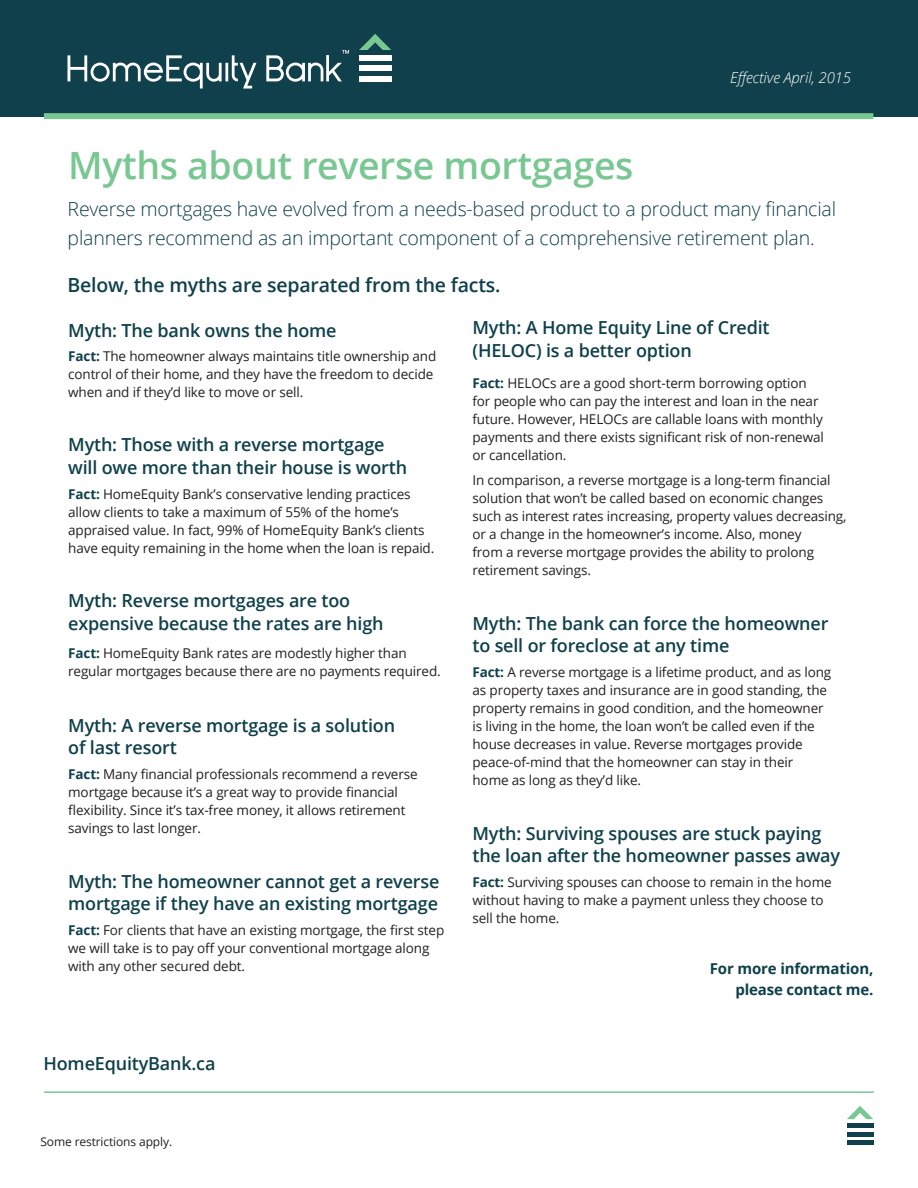
<style>
.page{position:relative;width:918px;height:1188px;background:#fff}
.page>*{position:absolute;margin:0;border:0;box-sizing:border-box;transform-origin:0 0}
.t1{font:600 37.5px "Open Sans";letter-spacing:-.01em;color:#79c792}
.t2{font:300 19.5px/28.5px "Open Sans";letter-spacing:-.01em;color:#0f404b}
.t3{font:600 19.5px "Open Sans";letter-spacing:-.01em;color:#0f404b}
.t4{font:600 18px/22.5px "Open Sans";letter-spacing:-.01em;color:#0f404b}
.t5{font:600 18px/22.5px "Open Sans";letter-spacing:-.01em;color:#0e404b}
.t6{font:700 15px/21px "Open Sans";letter-spacing:-.01em;color:#0e404b;text-align:right}
.t7{font:italic 300 15px "Open Sans";letter-spacing:-.01em;color:#fff}
.t8{font:13.5px/18px "Open Sans";letter-spacing:-.01em;color:#231f20}
.t9{font:12px "Open Sans";letter-spacing:-.01em;color:#231f20}
.s1{font-weight:700;color:#0f404b}
</style>
<div class="page">
<div style="left:0;top:0;width:918px;height:116px;background:#0f404b"></div>
<div style="left:44px;top:113px;width:829px;height:6px;background:#79c792"></div>
<div style="left:359px;top:55px;width:32px;height:6px;background:#fff"></div>
<div style="left:359px;top:66px;width:32px;height:5px;background:#fff"></div>
<div style="left:359px;top:76px;width:32px;height:5px;background:#fff"></div>
<svg style="left:359px;top:34px;width:32px;height:16px"></svg>
<svg style="left:68px;top:50px;width:281px;height:39px"></svg>
<hr style="left:44px;top:1091px;width:830px;height:2px;background:#79c792">
<div style="left:847px;top:1123px;width:26px;height:5px;background:#0f404b"></div>
<hr style="left:847px;top:1132px;width:26px;height:4px;background:#0f404b">
<hr style="left:847px;top:1141px;width:26px;height:4px;background:#0f404b">
<svg style="left:847px;top:1106px;width:26px;height:13px"></svg>
<p class="t1" style="left:68px;top:139px;width:567px">Myths about reverse mortgages</p>
<p class="t7" style="left:730px;top:67px;width:122px">Effective April, 2015</p>
<p class="t2" style="left:68px;top:194px;width:770px">Reverse mortgages have evolved from a needs-based product to a product many financial planners recommend as an important component of a comprehensive retirement plan.</p>
<p class="t3" style="left:68px;top:271px;width:434px">Below, the myths are separated from the facts.</p>
<p class="t4" style="left:68px;top:319px;width:270px">Myth: The bank owns the home</p>
<p class="t8" style="left:68px;top:346px;width:370px"><span class="s1">Fact:</span> The homeowner always maintains title ownership and control of their home, and they have the freedom to decide when and if they’d like to move or sell.</p>
<p class="t4" style="left:68px;top:433px;width:340px">Myth: Those with a reverse mortgage will owe more than their house is worth</p>
<p class="t8" style="left:68px;top:484px;width:368px"><span class="s1">Fact:</span> HomeEquity Bank’s conservative lending practices allow clients to take a maximum of 55% of the home’s appraised value. In fact, 99% of HomeEquity Bank’s clients have equity remaining in the home when the loan is repaid.</p>
<p class="t4" style="left:68px;top:589px;width:317px">Myth: Reverse mortgages are too expensive because the rates are high</p>
<p class="t8" style="left:68px;top:643px;width:374px"><span class="s1">Fact:</span> HomeEquity Bank rates are modestly higher than regular mortgages because there are no payments required.</p>
<p class="t4" style="left:68px;top:714px;width:328px">Myth: A reverse mortgage is a solution of last resort</p>
<p class="t8" style="left:68px;top:765px;width:351px"><span class="s1">Fact:</span> Many financial professionals recommend a reverse mortgage because it’s a great way to provide financial flexibility. Since it’s tax-free money, it allows retirement savings to last longer.</p>
<p class="t4" style="left:68px;top:870px;width:373px">Myth: The homeowner cannot get a reverse mortgage if they have an existing mortgage</p>
<p class="t8" style="left:68px;top:921px;width:378px"><span class="s1">Fact:</span> For clients that have an existing mortgage, the first step we will take is to pay off your conventional mortgage along with any other secured debt.</p>
<p class="t5" style="left:44px;top:1052px;width:173px">HomeEquityBank.ca</p>
<p class="t9" style="left:40px;top:1133px;width:133px">Some restrictions apply.</p>
<p class="t5" style="left:472px;top:316px;width:299px">Myth: A Home Equity Line of Credit (HELOC) is a better option</p>
<p class="t8" style="left:472px;top:374px;width:353px"><span class="s1">Fact:</span> HELOCs are a good short-term borrowing option for people who can pay the interest and loan in the near future. However, HELOCs are callable loans with monthly payments and there exists significant risk of non-renewal or cancellation.</p>
<p class="t8" style="left:472px;top:471px;width:375px">In comparison, a reverse mortgage is a long-term financial solution that won’t be called based on economic changes such as interest rates increasing, property values decreasing, or a change in the homeowner’s income. Also, money<br>from a reverse mortgage provides the ability to prolong retirement savings.</p>
<p class="t4" style="left:472px;top:612px;width:357px">Myth: The bank can force the homeowner to sell or foreclose at any time</p>
<p class="t8" style="left:472px;top:663px;width:360px"><span class="s1">Fact:</span> A reverse mortgage is a lifetime product, and as long as property taxes and insurance are in good standing, the property remains in good condition, and the homeowner is living in the home, the loan won’t be called even if the house decreases in value. Reverse mortgages provide peace-of-mind that the homeowner can stay in their home as long as they’d like.</p>
<p class="t4" style="left:472px;top:822px;width:369px">Myth: Surviving spouses are stuck paying the loan after the homeowner passes away</p>
<p class="t8" style="left:472px;top:873px;width:361px"><span class="s1">Fact:</span> Surviving spouses can choose to remain in the home without having to make a payment unless they choose to sell the home.</p>
<p class="t6" style="left:710px;top:957px;width:165px">For more information, please contact me.</p>
</div>
